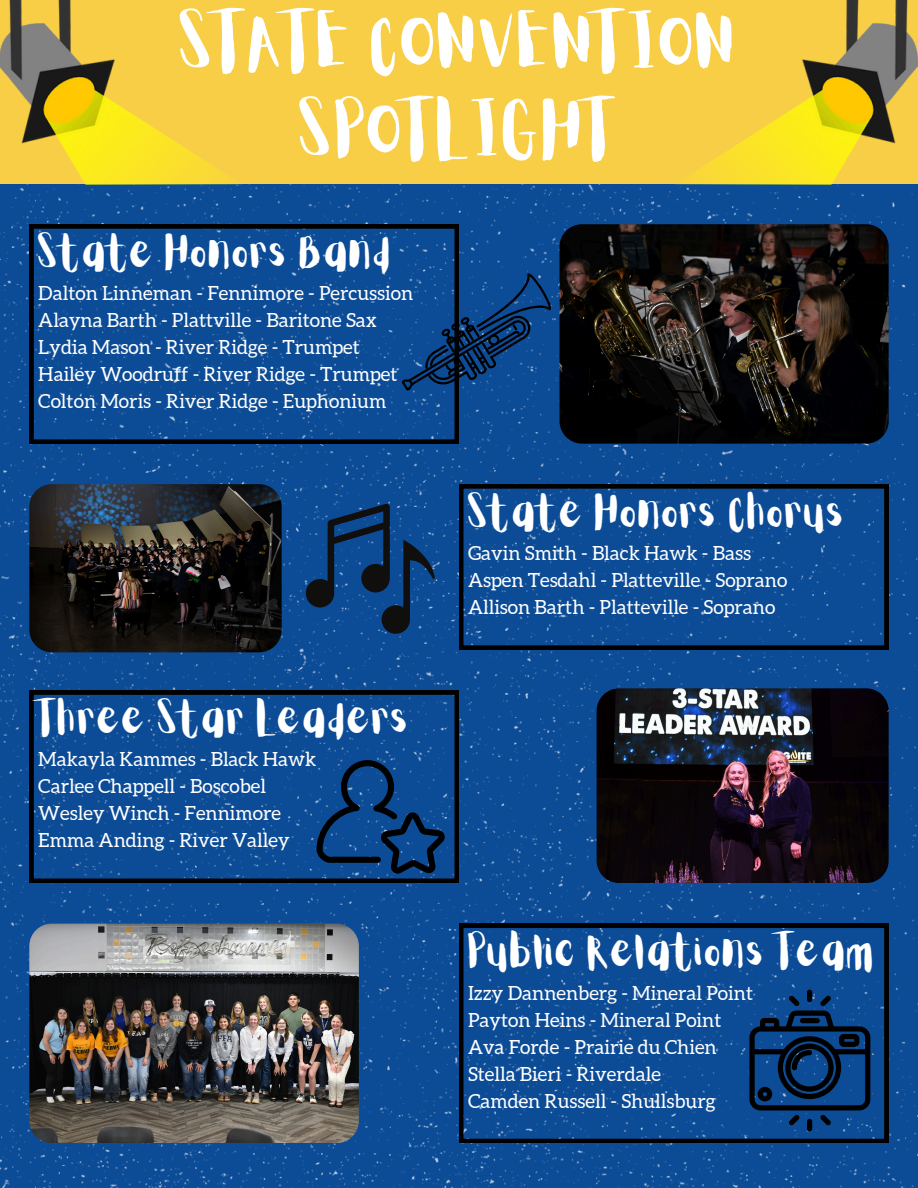
<style>
.page{position:relative;width:918px;height:1188px;background:#fff}
.page>*{position:absolute;margin:0;border:0;box-sizing:border-box;transform-origin:0 0}
.t1{font:63px/87.8px "Aloja Extended";color:#fff;text-align:center}
.t2{font:37.5px "Aloja Extended";color:#fff}
.t3{font:19.5px "Aleo";color:#fff}
</style>
<div class="page">
<div style="left:0;top:184px;width:918px;height:1004px;background:#0c4c97"></div>
<img style="left:0;top:0;width:918px;height:184px">
<svg style="left:29px;top:224px;width:430px;height:220px;background:#0c498f"></svg>
<svg style="left:459px;top:484px;width:430px;height:166px;background:#0c468b"></svg>
<svg style="left:29px;top:690px;width:430px;height:193px;background:#0c468a"></svg>
<svg style="left:459px;top:924px;width:430px;height:219px;background:#0c478c"></svg>
<svg style="left:400px;top:264px;width:160px;height:142px;background:#0b4283"></svg>
<svg style="left:306px;top:503px;width:129px;height:131px;background:#0e3e75"></svg>
<div style="left:807px;top:990px;width:5px;height:12px;background:#000;border-radius:3px"></div>
<div style="left:807px;top:1119px;width:5px;height:12px;background:#000;border-radius:3px"></div>
<svg style="left:749px;top:995px;width:121px;height:130px;background:#083364"></svg>
<img style="left:29px;top:924px;width:330px;height:219px">
<img style="left:29px;top:484px;width:252px;height:168px;border-radius:22px">
<img style="left:560px;top:224px;width:329px;height:220px;border-radius:22px">
<img style="left:597px;top:688px;width:292px;height:195px;border-radius:22px">
<svg style="left:317px;top:760px;width:128px;height:114px;background:#0a3e7a"></svg>
<h1 class="t1" style="left:180px;top:3px;width:560px">STATE CONVENTION<br>SPOTLIGHT</h1>
<p class="t2" style="left:38px;top:235px;width:356px">State Honors Band</p>
<p class="t3" style="left:38px;top:282px;width:376px">Dalton Linneman - Fennimore - Percussion</p>
<p class="t3" style="left:38px;top:309px;width:340px">Alayna Barth - Plattville - Baritone Sax</p>
<p class="t3" style="left:38px;top:336px;width:323px">Lydia Mason - River Ridge - Trumpet</p>
<p class="t3" style="left:38px;top:363px;width:361px">Hailey Woodruff - River Ridge - Trumpet</p>
<p class="t3" style="left:38px;top:390px;width:350px">Colton Moris - River Ridge - Euphonium</p>
<p class="t2" style="left:38px;top:701px;width:374px">Three Star Leaders</p>
<p class="t3" style="left:38px;top:749px;width:280px">Makayla Kammes - Black Hawk</p>
<p class="t3" style="left:38px;top:776px;width:229px">Carlee Chappell - Boscobel</p>
<p class="t3" style="left:38px;top:803px;width:244px">Wesley Winch - Fennimore</p>
<p class="t3" style="left:38px;top:830px;width:253px">Emma Anding - River Valley</p>
<p class="t2" style="left:468px;top:495px;width:380px">State Honors Chorus</p>
<p class="t3" style="left:468px;top:542px;width:285px">Gavin Smith - Black Hawk - Bass</p>
<p class="t3" style="left:468px;top:569px;width:321px">Aspen Tesdahl - Platteville - Soprano</p>
<p class="t3" style="left:468px;top:596px;width:309px">Allison Barth - Platteville - Soprano</p>
<p class="t2" style="left:468px;top:935px;width:409px">Public Relations Team</p>
<p class="t3" style="left:468px;top:982px;width:287px">Izzy Dannenberg - Mineral Point</p>
<p class="t3" style="left:468px;top:1009px;width:255px">Payton Heins - Mineral Point</p>
<p class="t3" style="left:468px;top:1036px;width:250px">Ava Forde - Prairie du Chien</p>
<p class="t3" style="left:468px;top:1063px;width:195px">Stella Bieri - Riverdale</p>
<p class="t3" style="left:468px;top:1090px;width:249px">Camden Russell - Shullsburg</p>
</div>
